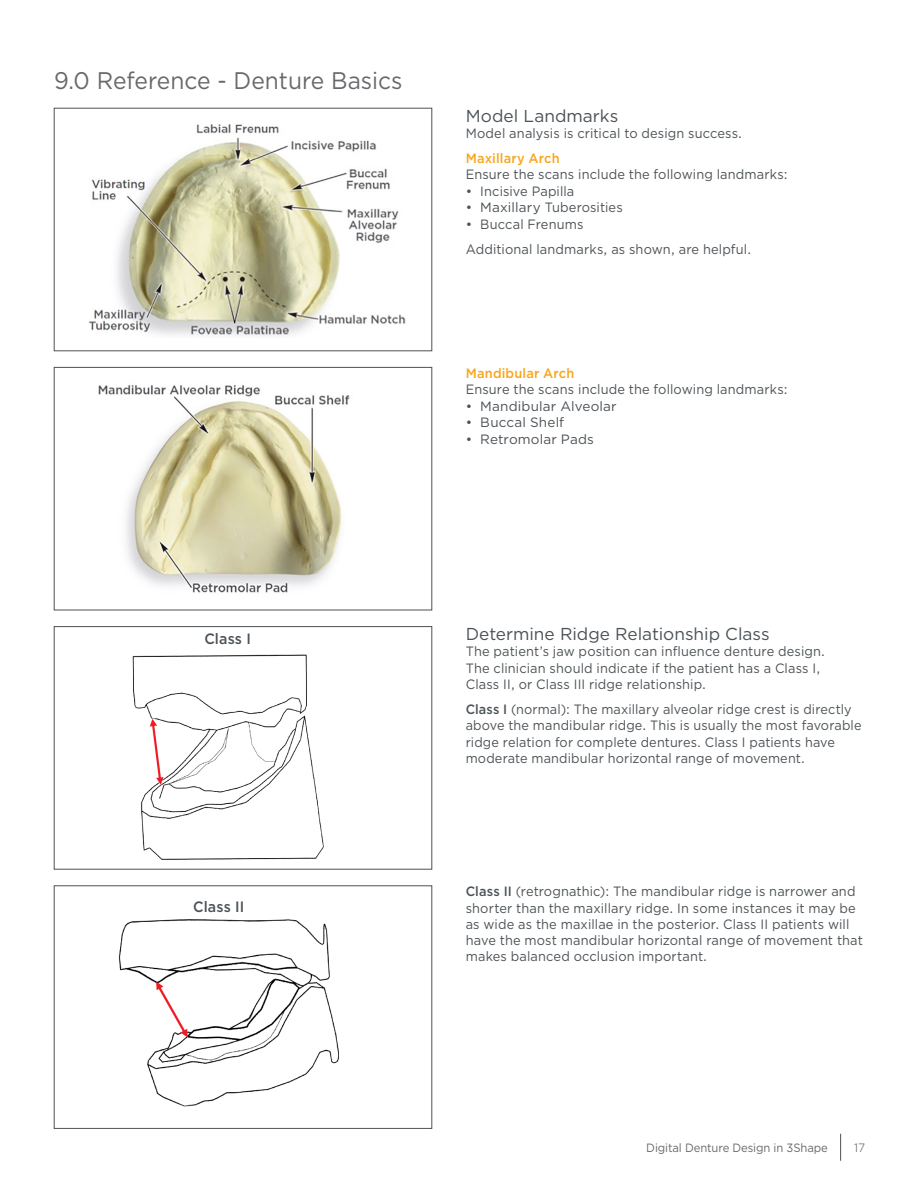
<style>
.page{position:relative;width:918px;height:1188px;background:#fff}
.page>*{position:absolute;margin:0;border:0;box-sizing:border-box;transform-origin:0 0}
.t1{font:24px "Gotham";color:#66696c;scale:.95 1}
.t2{font:17.25px "Gotham";color:#4c5256}
.t3{font:500 15px "Gotham";letter-spacing:.01em;color:#4c5256;scale:.95 1}
.t4{font:13.5px/16.2px "Gotham";letter-spacing:.01em;color:#4c5256;scale:.95 1}
.t5{font:13.5px/16.2px "Gotham";letter-spacing:.01em;color:#4c5256;scale:.94 1}
.t6{font:13.5px "Gotham";letter-spacing:.01em;color:#4c5256}
.t7{font:500 13.5px "Gotham";letter-spacing:.01em;color:#f9a51b;scale:.95 1}
.t8{font:12px "Gotham";letter-spacing:-.01em;color:#66696c;scale:.94 1}
.t9{font:300 12px "Gotham";color:#4c5256}
.s1{font-weight:500}
</style>
<div class="page">
<svg style="left:840px;top:1134px;width:1px;height:27px"></svg>
<div style="left:54px;top:626px;width:378px;height:243px;border:1px solid #4c5256"></div>
<img style="left:88px;top:124px;width:318px;height:212px">
<div style="left:54px;top:108px;width:378px;height:243px;border:1px solid #4c5256"></div>
<img style="left:98px;top:385px;width:252px;height:208px">
<div style="left:54px;top:367px;width:378px;height:243px;border:1px solid #4c5256"></div>
<div style="left:54px;top:886px;width:378px;height:243px;border:1px solid #4c5256"></div>
<img style="left:132px;top:654px;width:192px;height:206px">
<img style="left:118px;top:919px;width:221px;height:188px">
<p class="t1" style="left:54px;top:65px;width:369px">9.0 Reference - Denture Basics</p>
<p class="t2" style="left:466px;top:105px;width:154px">Model Landmarks</p>
<p class="t4" style="left:466px;top:125px;width:292px">Model analysis is critical to design success.</p>
<p class="t7" style="left:466px;top:150px;width:100px">Maxillary Arch</p>
<p class="t4" style="left:466px;top:166px;width:340px">Ensure the scans include the following landmarks:</p>
<p class="t6" style="left:466px;top:182px;width:110px">• Incisive Papilla</p>
<p class="t6" style="left:466px;top:199px;width:158px">• Maxillary Tuberosities</p>
<p class="t6" style="left:466px;top:215px;width:119px">• Buccal Frenums</p>
<p class="t4" style="left:466px;top:241px;width:302px">Additional landmarks, as shown, are helpful.</p>
<p class="t7" style="left:466px;top:364px;width:116px">Mandibular Arch</p>
<p class="t4" style="left:466px;top:381px;width:340px">Ensure the scans include the following landmarks:</p>
<p class="t6" style="left:466px;top:397px;width:152px">• Mandibular Alveolar</p>
<p class="t6" style="left:466px;top:414px;width:100px">• Buccal Shelf</p>
<p class="t6" style="left:466px;top:430px;width:130px">• Retromolar Pads</p>
<p class="t3" style="left:204px;top:629px;width:50px">Class I</p>
<p class="t3" style="left:193px;top:897px;width:55px">Class II</p>
<p class="t2" style="left:466px;top:623px;width:305px">Determine Ridge Relationship Class</p>
<p class="t4" style="left:466px;top:643px;width:380px">The patient’s jaw position can influence denture design.<br>The clinician should indicate if the patient has a Class I,<br>Class II, or Class III ridge relationship.</p>
<p class="t5" style="left:466px;top:701px;width:423px"><span class="s1">Class I</span> (normal): The maxillary alveolar ridge crest is directly above the mandibular ridge. This is usually the most favorable ridge relation for complete dentures. Class I patients have moderate mandibular horizontal range of movement.</p>
<p class="t4" style="left:466px;top:883px;width:420px"><span class="s1">Class II</span> (retrognathic): The mandibular ridge is narrower and shorter than the maxillary ridge. In some instances it may be as wide as the maxillae in the posterior. Class II patients will have the most mandibular horizontal range of movement that makes balanced occlusion important.</p>
<p class="t8" style="left:646px;top:1140px;width:195px">Digital Denture Design in 3Shape</p>
<p class="t9" style="left:854px;top:1140px;width:13px">17</p>
</div>
